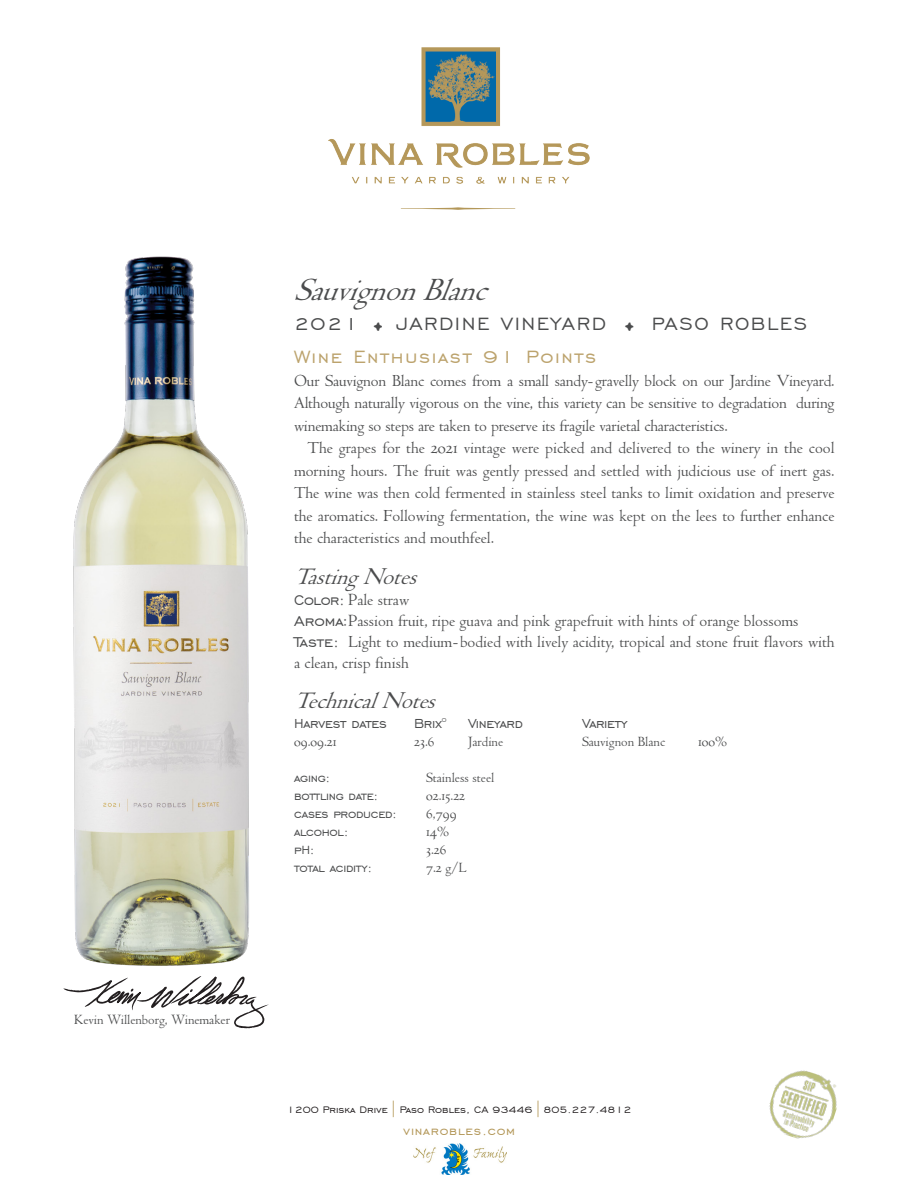
<style>
.page{position:relative;width:918px;height:1188px;background:#fff}
.page>*{position:absolute;margin:0;border:0;box-sizing:border-box;transform-origin:0 0}
.body_text{font:italic 34.5px "LTC Metropolitan";color:#4b4c4d}
.body_text-2{font:italic 25.5px "LTC Metropolitan";color:#4b4c4d}
.body_text-3{font:22.5px "Engravers Gothic BT";letter-spacing:.07em;color:#4b4c4d}
.body_text-4{font:22.5px "Engravers Gothic BT";letter-spacing:.07em;color:#bca36d}
.body_text-5{font:18px/22.5px "LTC Metropolitan";color:#4b4c4d;text-align:justify}
.body_text-6{font:16.5px "Engravers Gothic BT";letter-spacing:-.02em;color:#4b4c4d;scale:.95 1}
.body_text-7{font:15px "LTC Metropolitan";color:#4b4c4d}
.body_text-8{font:15px "Engravers Gothic BT";letter-spacing:-.02em;color:#4b4c4d;scale:.95 1}
.t1{font:15px "Engravers Gothic BT";letter-spacing:.05em;color:#b39758}
.t2{font:12px "Engravers Gothic BT";color:#231f20}
.s1{font-family:"Adobe Jenson Pro";font-size:31.5px}
.s2{font-family:"Engravers Gothic BT"}
.s3{font-family:"Adobe Jenson Pro";font-size:15.9px;color:#b39758}
</style>
<div class="page">
<svg style="left:63px;top:976px;width:206px;height:52px"></svg>
<svg style="left:401px;top:207px;width:114px;height:3px"></svg>
<img style="left:329px;top:48px;width:260px;height:136px">
<img style="left:769px;top:1070px;width:68px;height:69px">
<img style="left:73px;top:256px;width:176px;height:710px">
<img style="left:414px;top:1143px;width:93px;height:31px">
<p class="body_text-7" style="left:74px;top:1012px;width:157px">Kevin Willenborg, Winemaker</p>
<p class="body_text" style="left:294px;top:272px;width:208px">SauvignonBlanc</p>
<p class="body_text-3" style="left:294px;top:312px;width:515px">2021 <span class="s1">•</span> JARDINE VINEYARD <span class="s1">•</span> PASO ROBLES</p>
<p class="body_text-4" style="left:294px;top:345px;width:304px">Wine Enthusiast 91 Points</p>
<p class="body_text-5" style="left:294px;top:370px;width:542px">Our Sauvignon Blanc comes from a small sandy-gravelly block on our Jardine Vineyard.<br>Although naturally vigorous on the vine, this variety can be sensitive to degradation during winemaking so steps are taken to preserve its fragile varietal characteristics.</p>
<p class="body_text-5" style="left:294px;top:437px;width:542px;text-indent:14px">The grapes for the 2021 vintage were picked and delivered to the winery in the cool morning hours. The fruit was gently pressed and settled with judicious use of inert gas.<br>The wine was then cold fermented in stainless steel tanks to limit oxidation and preserve the aromatics. Following fermentation, the wine was kept on the lees to further enhance the characteristics and mouthfeel.</p>
<p class="body_text-2" style="left:294px;top:563px;width:134px">TastingNotes</p>
<p class="body_text-5" style="left:294px;top:589px;width:117px"><span class="s2">Color:</span> Pale straw</p>
<p class="body_text-5" style="left:294px;top:610px;width:506px"><span class="s2">Aroma</span>:Passion fruit, ripe guava and pink grapefruit with hints of orange blossoms</p>
<p class="body_text-5" style="left:294px;top:632px;width:542px;line-height:21px"><span class="s2">Taste:</span> Light to medium-bodied with lively acidity, tropical and stone fruit flavors with a clean, crisp finish</p>
<p class="body_text-2" style="left:294px;top:688px;width:152px">TechnicalNotes</p>
<p class="body_text-6" style="left:294px;top:714px;width:99px">Harvest dates</p>
<p class="body_text-6" style="left:414px;top:714px;width:36px">Brix<sup>0</sup></p>
<p class="body_text-6" style="left:468px;top:714px;width:59px">Vineyard</p>
<p class="body_text-6" style="left:582px;top:714px;width:50px">Variety</p>
<p class="body_text-7" style="left:294px;top:734px;width:44px">09.09.21</p>
<p class="body_text-7" style="left:414px;top:734px;width:22px">23.6</p>
<p class="body_text-7" style="left:468px;top:734px;width:37px">Jardine</p>
<p class="body_text-7" style="left:582px;top:734px;width:85px">Sauvignon Blanc</p>
<p class="body_text-7" style="left:698px;top:734px;width:31px">100%</p>
<p class="body_text-8" style="left:294px;top:769px;width:40px">aging:</p>
<p class="body_text-7" style="left:426px;top:770px;width:70px">Stainless steel</p>
<p class="body_text-8" style="left:294px;top:787px;width:90px">bottling date:</p>
<p class="body_text-7" style="left:426px;top:788px;width:41px">02.15.22</p>
<p class="body_text-8" style="left:294px;top:805px;width:110px">cases produced:</p>
<p class="body_text-7" style="left:426px;top:806px;width:32px">6,799</p>
<p class="body_text-8" style="left:294px;top:823px;width:59px">alcohol:</p>
<p class="body_text-7" style="left:426px;top:824px;width:25px">14%</p>
<p class="body_text-8" style="left:294px;top:841px;width:23px">pH:</p>
<p class="body_text-7" style="left:426px;top:842px;width:22px">3.26</p>
<p class="body_text-8" style="left:294px;top:859px;width:84px">total acidity:</p>
<p class="body_text-7" style="left:426px;top:860px;width:42px">7.2 g/L</p>
<p class="t2" style="left:287px;top:1103px;width:346px">1200 Priska Drive <span class="s3">|</span> Paso Robles, CA 93446 <span class="s3">|</span> 805.227.4812</p>
<p class="t1" style="left:403px;top:1123px;width:113px">vinarobles.com</p>
</div>
